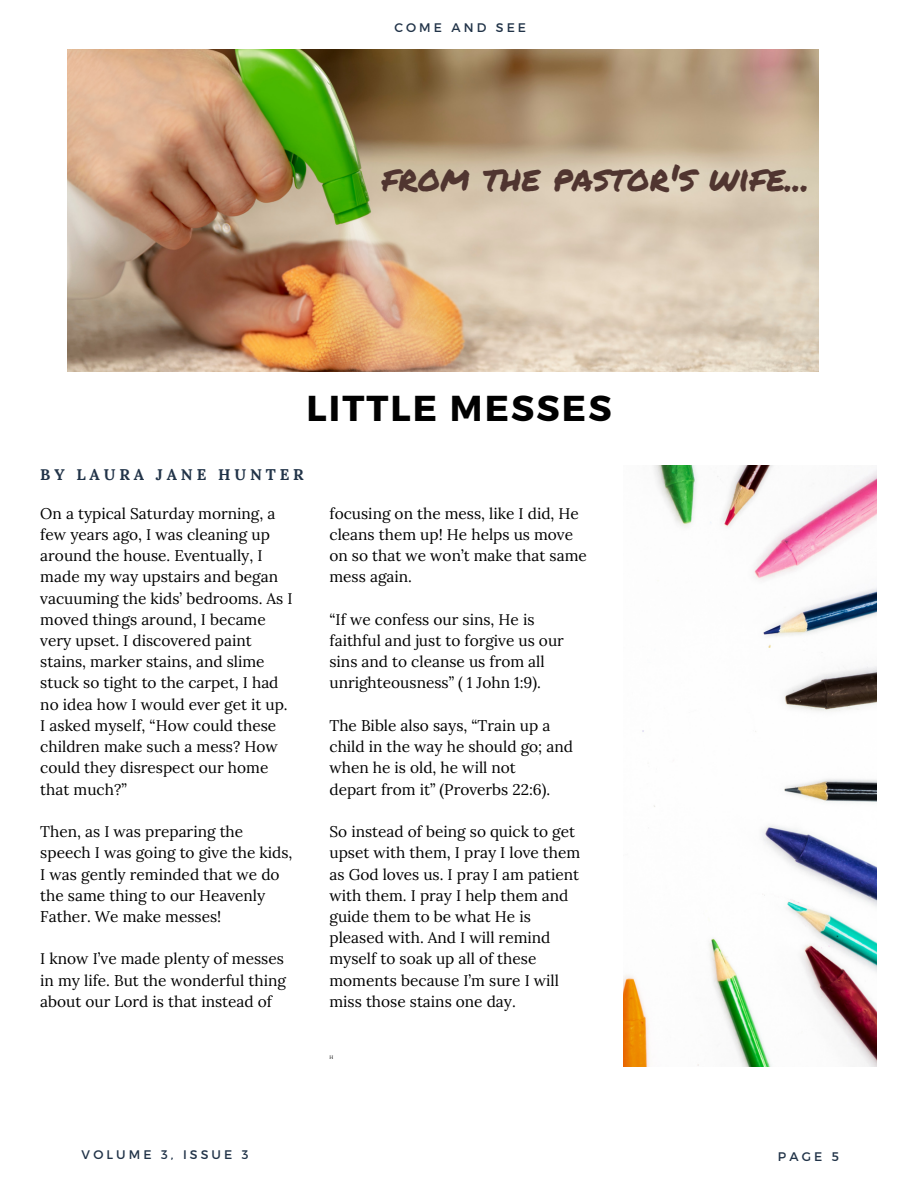
<style>
.page{position:relative;width:918px;height:1188px;background:#fff}
.page>*{position:absolute;margin:0;border:0;box-sizing:border-box;transform-origin:0 0}
.t1{font:36px "Permanent Marker";color:#503530}
.t2{font:700 36px "Montserrat";letter-spacing:.06em;color:#010101}
.t3{font:15.45px/21.3px "Lora";color:#010101}
.t4{font:700 15.45px "Lora";letter-spacing:.25em;color:#213348}
.t5{font:12.45px "Montserrat";letter-spacing:.25em;color:#213348}
.t6{font:4.95px "Lora";color:#010101}
</style>
<div class="page">
<img style="left:67px;top:49px;width:752px;height:322px">
<img style="left:623px;top:466px;width:254px;height:601px">
<p class="t5" style="left:394px;top:20px;width:133px">COME AND SEE</p>
<h1 class="t1" style="left:382px;top:151px;width:429px">FROM THE PASTOR'S WIFE...</h1>
<h1 class="t2" style="left:306px;top:385px;width:307px">LITTLE MESSES</h1>
<p class="t4" style="left:40px;top:464px;width:265px">BY LAURA JANE HUNTER</p>
<p class="t3" style="left:40px;top:502px;width:254px">On a typical Saturday morning, a few years ago, I was cleaning up around the house. Eventually, I made my way upstairs and began vacuuming the kids’ bedrooms. As I moved things around, I became very upset. I discovered paint stains, marker stains, and slime stuck so tight to the carpet, I had no idea how I would ever get it up.<br>I asked myself, “How could these children make such a mess? How could they disrespect our home that much?”</p>
<p class="t3" style="left:40px;top:821px;width:254px">Then, as I was preparing the speech I was going to give the kids,<br>I was gently reminded that we do the same thing to our Heavenly<br>Father. We make messes!</p>
<p class="t3" style="left:40px;top:948px;width:247px">I know I’ve made plenty of messes in my life. But the wonderful thing about our Lord is that instead of</p>
<p class="t3" style="left:329px;top:502px;width:259px">focusing on the mess, like I did, He cleans them up! He helps us move on so that we won’t make that same mess again.</p>
<p class="t3" style="left:329px;top:608px;width:236px">“If we confess our sins, He is faithful and just to forgive us our sins and to cleanse us from all unrighteousness” ( 1 John 1:9).</p>
<p class="t3" style="left:329px;top:715px;width:245px">The Bible also says, “Train up a child in the way he should go; and when he is old, he will not<br>depart from it” (Proverbs 22:6).</p>
<p class="t3" style="left:329px;top:821px;width:252px">So instead of being so quick to get upset with them, I pray I love them as God loves us. I pray I am patient with them. I pray I help them and guide them to be what He is pleased with. And I will remind myself to soak up all of these moments because I’m sure I will miss those stains one day.</p>
<p class="t6" style="left:329px;top:1054px;width:5px">H</p>
<p class="t5" style="left:82px;top:1147px;width:168px">VOLUME 3, ISSUE 3</p>
<p class="t5" style="left:778px;top:1148px;width:62px">PAGE 5</p>
</div>
